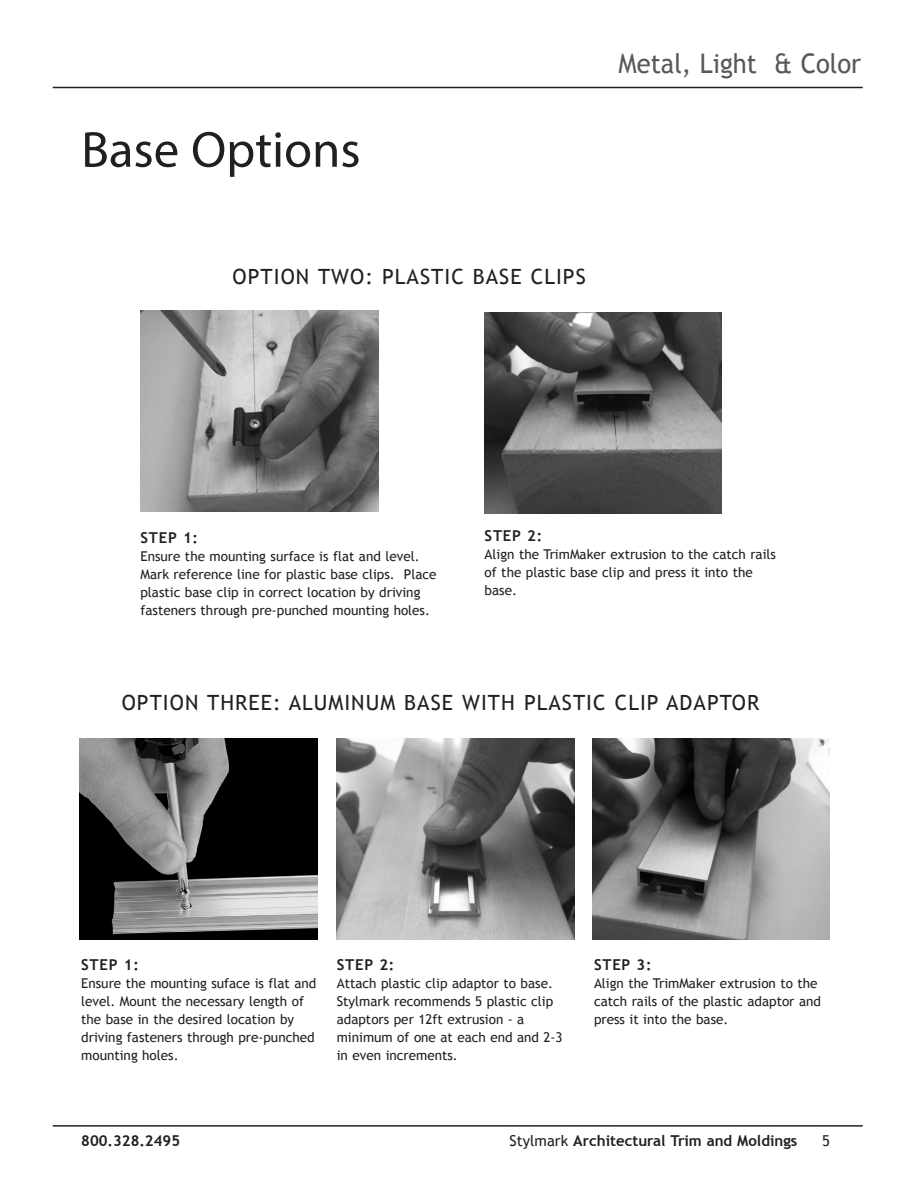
<style>
.page{position:relative;width:918px;height:1188px;background:#fff}
.page>*{position:absolute;margin:0;border:0;box-sizing:border-box;transform-origin:0 0}
.t1{font:51px "Myriad Pro";color:#231f20}
.t2{font:27px "Trebuchet MS";color:#57585a;scale:.95 1}
.black_body_copy{font:21px "Trebuchet MS";letter-spacing:.05em;color:#231f20}
.black_body_copy-2{font:700 15px "Trebuchet MS";color:#231f20}
.t3{font:15px "Trebuchet MS";color:#231f20}
.black_body_copy-3{font:13.5px/18px "Trebuchet MS";color:#231f20}
.s1{font-weight:400}
</style>
<div class="page">
<hr style="left:53px;top:87px;width:810px;height:1px;background:#231f20">
<hr style="left:53px;top:1125px;width:810px;height:2px;background:#231f20">
<img style="left:140px;top:311px;width:238px;height:201px">
<img style="left:485px;top:312px;width:237px;height:201px">
<img style="left:337px;top:738px;width:237px;height:201px">
<img style="left:593px;top:738px;width:236px;height:201px">
<img style="left:80px;top:738px;width:237px;height:201px">
<p class="t1" style="left:81px;top:118px;width:281px">Base Options</p>
<h2 class="t2" style="left:619px;top:48px;width:257px">Metal, Light &amp; Color</h2>
<p class="black_body_copy" style="left:233px;top:264px;width:355px">OPTION TWO: PLASTIC BASE CLIPS</p>
<p class="black_body_copy-2" style="left:140px;top:528px;width:59px">STEP 1:</p>
<p class="black_body_copy-3" style="left:140px;top:547px;width:298px">Ensure the mounting surface is flat and level.<br>Mark reference line for plastic base clips. Place plastic base clip in correct location by driving fasteners through pre-punched mounting holes.</p>
<p class="black_body_copy-2" style="left:485px;top:527px;width:59px">STEP 2:</p>
<p class="black_body_copy-3" style="left:485px;top:546px;width:293px">Align the TrimMaker extrusion to the catch rails of the plastic base clip and press it into the base.</p>
<p class="black_body_copy" style="left:122px;top:690px;width:639px">OPTION THREE: ALUMINUM BASE WITH PLASTIC CLIP ADAPTOR</p>
<p class="black_body_copy-2" style="left:81px;top:955px;width:59px">STEP 1:</p>
<p class="black_body_copy-3" style="left:81px;top:974px;width:237px">Ensure the mounting suface is flat and level. Mount the necessary length of the base in the desired location by driving fasteners through pre-punched mounting holes.</p>
<p class="black_body_copy-2" style="left:337px;top:955px;width:59px">STEP 2:</p>
<p class="black_body_copy-3" style="left:337px;top:974px;width:227px">Attach plastic clip adaptor to base.<br>Stylmark recommends 5 plastic clip adaptors per 12ft extrusion - a minimum of one at each end and 2-3 in even increments.</p>
<p class="black_body_copy-2" style="left:594px;top:955px;width:59px">STEP 3:</p>
<p class="black_body_copy-3" style="left:594px;top:974px;width:228px">Align the TrimMaker extrusion to the catch rails of the plastic adaptor and press it into the base.</p>
<p class="black_body_copy-2" style="left:81px;top:1132px;width:100px">800.328.2495</p>
<p class="black_body_copy-2" style="left:510px;top:1132px;width:289px"><span class="s1">Stylmark</span> Architectural Trim and Moldings</p>
<p class="t3" style="left:822px;top:1132px;width:9px">5</p>
</div>
